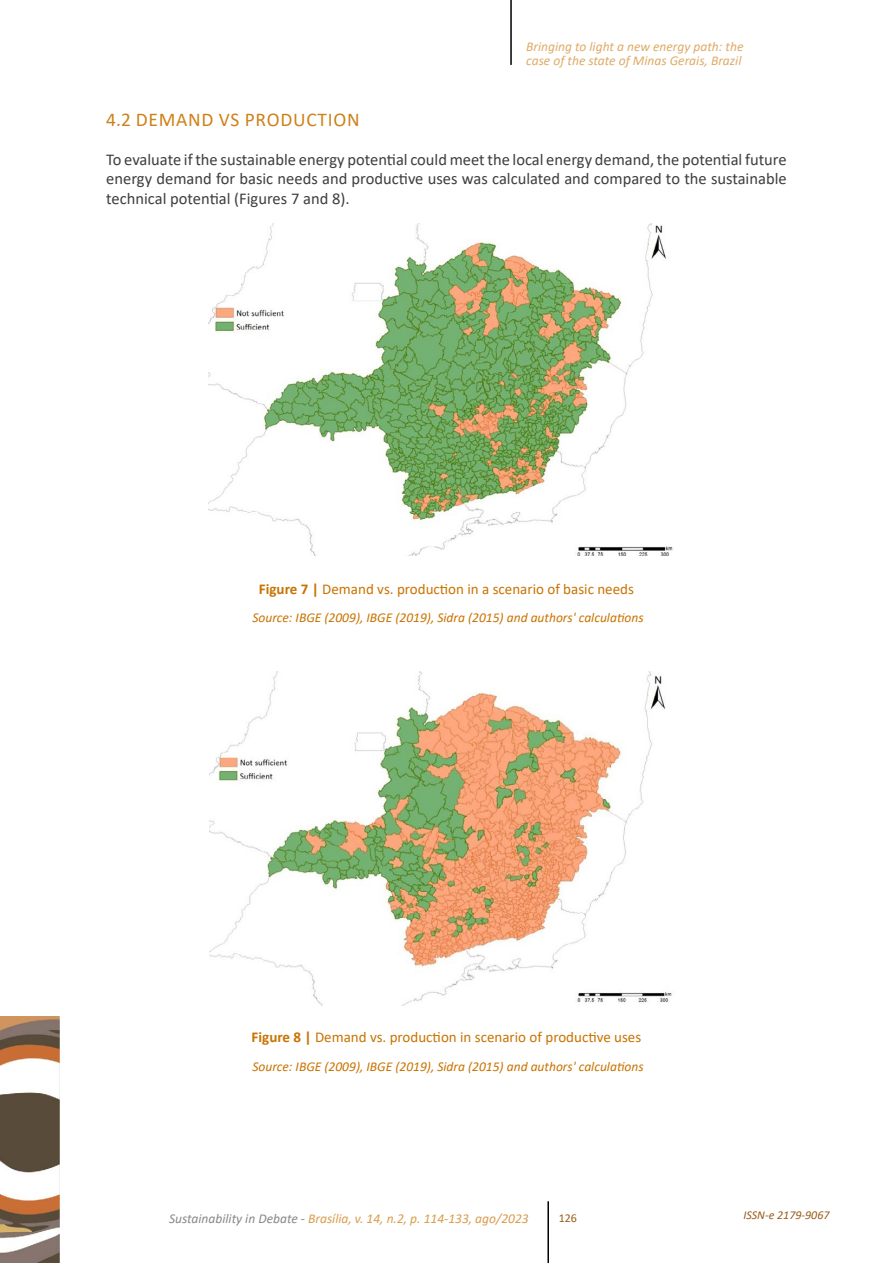
<style>
.page{position:relative;width:893px;height:1263px;background:#fff}
.page>*{position:absolute;margin:0;border:0;box-sizing:border-box;transform-origin:0 0}
.t1{font:19.5px "Calibri";letter-spacing:.04em;color:#ce811a}
.t2{font:16.5px/19.5px "Calibri";color:#3e3d40;text-align:justify}
.t3{font:15px "Calibri";color:#c97300}
.t4{font:italic 13.5px "Calibri";color:#c97300}
.t5{font:italic 13.5px/13.5px "Calibri";color:#dfab66}
.t6{font:italic 13.5px "Calibri";color:#d99d4d}
.t7{font:italic 12px "Calibri";color:#995d19}
.t8{font:12px "Calibri";color:#995d19}
.s1{font-weight:700}
.s2{color:#87888a}
</style>
<div class="page">
<img style="left:0;top:1016px;width:60px;height:247px">
<hr style="left:510px;top:0;width:2px;height:65px;background:#000">
<hr style="left:547px;top:1201px;width:2px;height:62px;background:#000">
<img style="left:208px;top:223px;width:465px;height:332px">
<img style="left:209px;top:672px;width:463px;height:333px">
<p class="t5" style="left:526px;top:40px;width:219px">Bringing to light a new energy path: the case of the state of Minas Gerais, Brazil</p>
<p class="t1" style="left:106px;top:106px;width:255px">4.2 DEMAND VS PRODUCTION</p>
<p class="t2" style="left:106px;top:149px;width:682px">To evaluate if the sustainable energy potential could meet the local energy demand, the potential future energy demand for basic needs and productive uses was calculated and compared to the sustainable technical potential (Figures 7 and 8).</p>
<p class="t3" style="left:259px;top:578px;width:376px"><span class="s1">Figure 7 |</span> Demand vs. production in a scenario of basic needs</p>
<p class="t4" style="left:252px;top:608px;width:393px">Source: IBGE (2009), IBGE (2019), Sidra (2015) and authors' calculations</p>
<p class="t3" style="left:252px;top:1027px;width:391px"><span class="s1">Figure 8 |</span> Demand vs. production in scenario of productive uses</p>
<p class="t4" style="left:252px;top:1057px;width:393px">Source: IBGE (2009), IBGE (2019), Sidra (2015) and authors' calculations</p>
<p class="t6" style="left:169px;top:1209px;width:361px"><span class="s2">Sustainability in Debate -</span> Brasília, v. 14, n.2, p. 114-133, ago/2023</p>
<p class="t8" style="left:559px;top:1209px;width:20px">126</p>
<p class="t7" style="left:743px;top:1206px;width:88px">ISSN-e 2179-9067</p>
</div>
